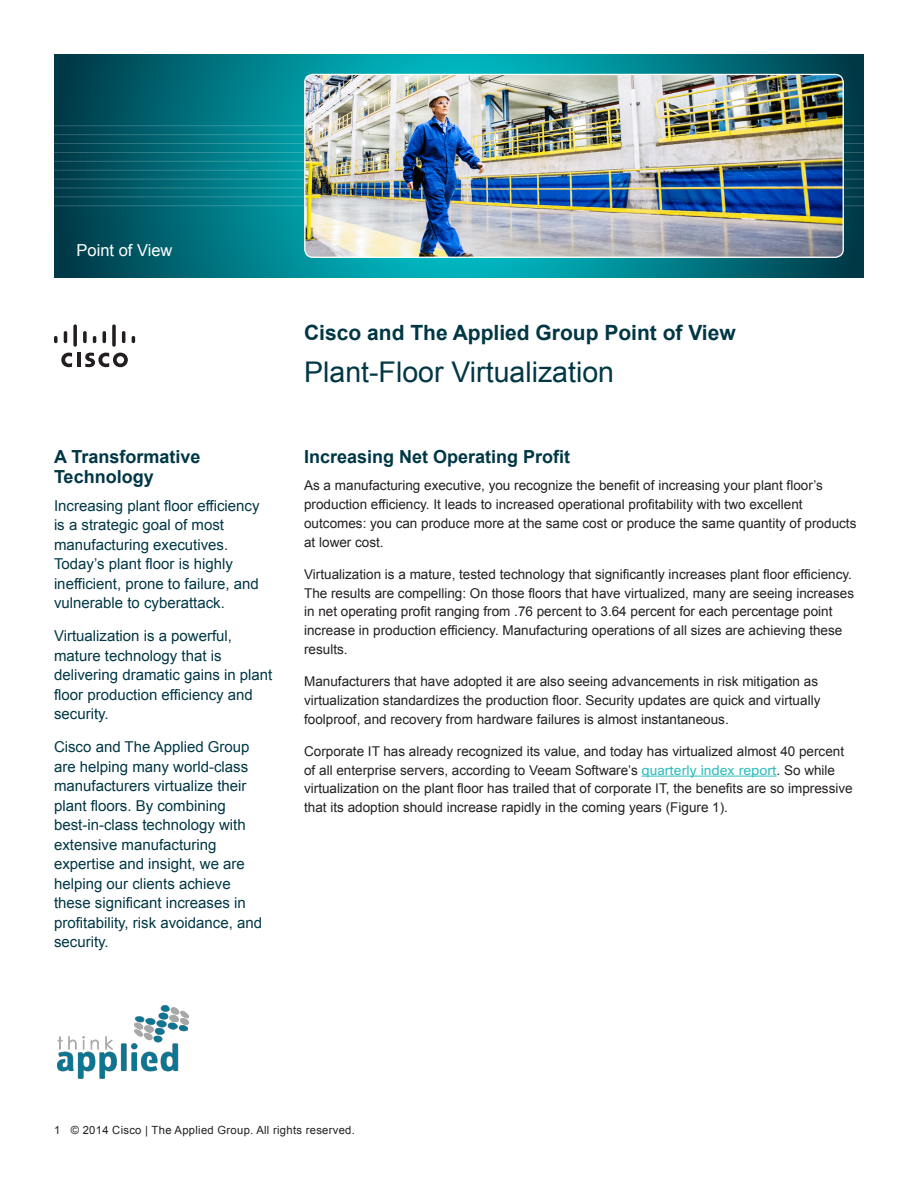
<style>
.page{position:relative;width:918px;height:1188px;background:#fff}
.page>*{position:absolute;margin:0;border:0;box-sizing:border-box;transform-origin:0 0}
.Intro_2{font:28.5px "Arial";color:#003745}
.Subhead_1{font:700 21px "Arial";color:#003745}
.Subhead_1-2{font:700 18px/19.5px "Arial";color:#003745}
.Intro_2-2{font:16.5px "Arial";color:#fff}
.intro_3{font:15px/19.5px "Arial";color:#003745}
.Body_1{font:13.5px/18.8px "Arial";color:#231f20}
.Folio{font:11.25px "Arial";letter-spacing:.025em;color:#231f20}
.s1{font-family:"Cisco Sans";color:#33bdbd}
</style>
<div class="page">
<svg style="left:54px;top:54px;width:810px;height:224px;background:#00707c"></svg>
<hr style="left:642px;top:776px;width:135px;height:1px;background:#33bdbd">
<hr style="left:77px;top:353px;width:4px;height:14px;background:#231f20">
<svg style="left:61px;top:353px;width:11px;height:14px"></svg>
<svg style="left:85px;top:353px;width:43px;height:14px"></svg>
<svg style="left:54px;top:336px;width:4px;height:7px"></svg>
<svg style="left:64px;top:331px;width:3px;height:12px"></svg>
<svg style="left:73px;top:324px;width:4px;height:23px"></svg>
<svg style="left:83px;top:331px;width:4px;height:12px"></svg>
<svg style="left:93px;top:336px;width:3px;height:7px"></svg>
<svg style="left:103px;top:331px;width:3px;height:12px"></svg>
<svg style="left:112px;top:324px;width:4px;height:23px"></svg>
<svg style="left:122px;top:331px;width:3px;height:12px"></svg>
<svg style="left:132px;top:336px;width:3px;height:7px"></svg>
<hr style="left:54px;top:126px;width:810px;height:1px;background:#fff">
<hr style="left:54px;top:134px;width:810px;height:1px;background:#fff">
<hr style="left:54px;top:143px;width:810px;height:1px;background:#fff">
<hr style="left:54px;top:152px;width:810px;height:1px;background:#fff">
<hr style="left:54px;top:161px;width:810px;height:1px;background:#fff">
<hr style="left:54px;top:170px;width:810px;height:1px;background:#fff">
<hr style="left:54px;top:179px;width:810px;height:1px;background:#fff">
<hr style="left:54px;top:188px;width:810px;height:1px;background:#fff">
<hr style="left:54px;top:197px;width:810px;height:1px;background:#fff">
<hr style="left:54px;top:206px;width:810px;height:1px;background:#fff">
<img style="left:305px;top:74px;width:538px;height:183px">
<div style="left:304px;top:74px;width:540px;height:184px;border:1px solid #fff;border-radius:8px"></div>
<img style="left:57px;top:1005px;width:133px;height:74px">
<p class="Intro_2-2" style="left:76px;top:240px;width:97px">Point of View</p>
<p class="Subhead_1-2" style="left:54px;top:448px;width:148px">A Transformative<br>Technology</p>
<p class="intro_3" style="left:54px;top:496px;width:207px">Increasing plant floor efficiency is a strategic goal of most manufacturing executives.<br>Today’s plant floor is highly inefficient, prone to failure, and vulnerable to cyberattack.</p>
<p class="intro_3" style="left:54px;top:626px;width:220px">Virtualization is a powerful, mature technology that is delivering dramatic gains in plant floor production efficiency and security.</p>
<p class="intro_3" style="left:54px;top:737px;width:210px">Cisco and The Applied Group are helping many world-class manufacturers virtualize their plant floors. By combining best-in-class technology with extensive manufacturing expertise and insight, we are helping our clients achieve these significant increases in profitability, risk avoidance, and security.</p>
<p class="Subhead_1" style="left:304px;top:319px;width:433px">Cisco and The Applied Group Point of View</p>
<p class="Intro_2" style="left:304px;top:354px;width:311px">Plant-Floor Virtualization</p>
<p class="Subhead_1-2" style="left:304px;top:448px;width:268px">Increasing Net Operating Profit</p>
<p class="Body_1" style="left:304px;top:476px;width:554px">As a manufacturing executive, you recognize the benefit of increasing your plant floor’s production efficiency. It leads to increased operational profitability with two excellent outcomes: you can produce more at the same cost or produce the same quantity of products at lower cost.</p>
<p class="Body_1" style="left:304px;top:565px;width:551px">Virtualization is a mature, tested technology that significantly increases plant floor efficiency.<br>The results are compelling: On those floors that have virtualized, many are seeing increases in net operating profit ranging from .76 percent to 3.64 percent for each percentage point increase in production efficiency. Manufacturing operations of all sizes are achieving these results.</p>
<p class="Body_1" style="left:304px;top:672px;width:518px">Manufacturers that have adopted it are also seeing advancements in risk mitigation as virtualization standardizes the production floor. Security updates are quick and virtually foolproof, and recovery from hardware failures is almost instantaneous.</p>
<p class="Body_1" style="left:304px;top:742px;width:550px">Corporate IT has already recognized its value, and today has virtualized almost 40 percent of all enterprise servers, according to Veeam Software’s <span class="s1">quarterly index report</span>. So while virtualization on the plant floor has trailed that of corporate IT, the benefits are so impressive that its adoption should increase rapidly in the coming years (Figure 1).</p>
<p class="Folio" style="left:54px;top:1123px;width:302px">1 © 2014 Cisco | The Applied Group. All rights reserved.</p>
</div>
